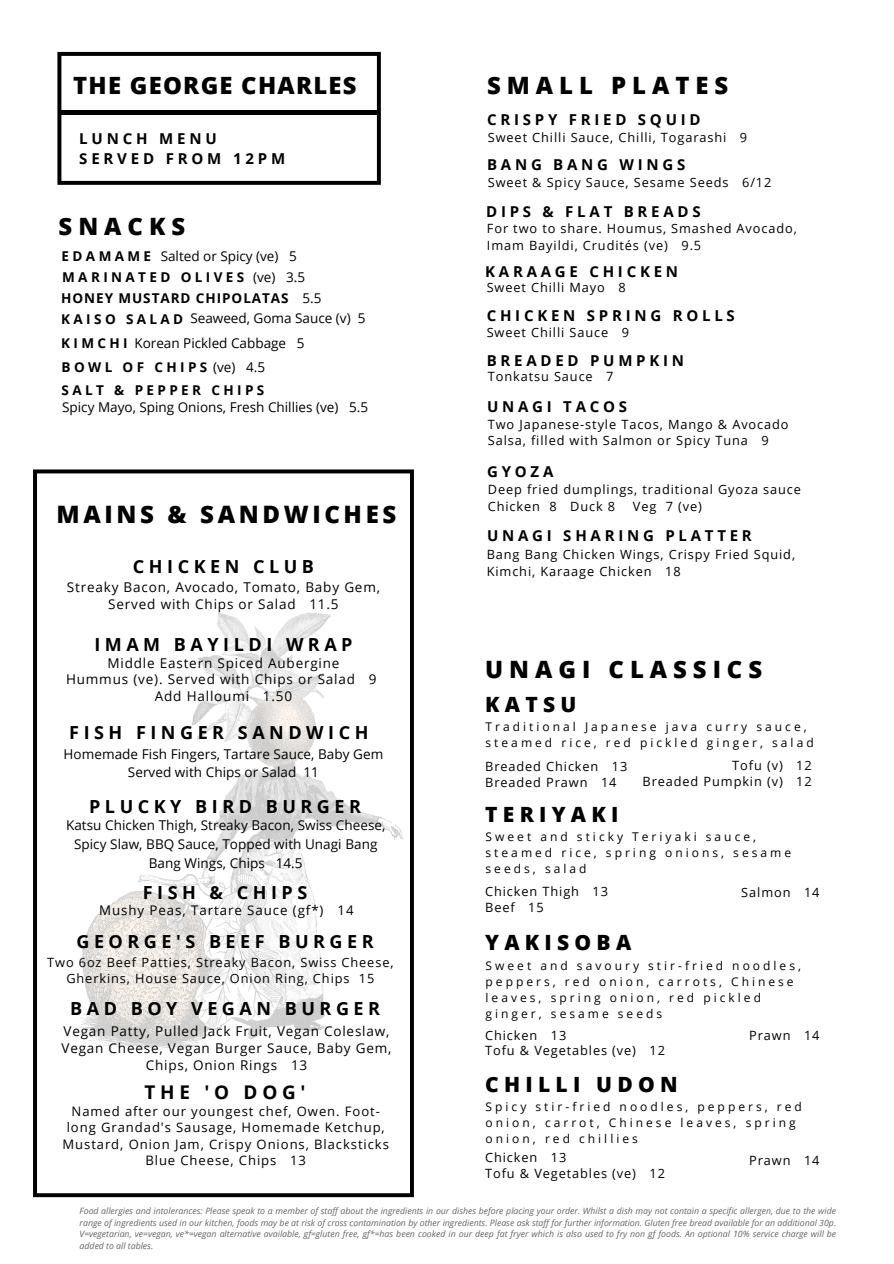
<style>
.page{position:relative;width:894px;height:1264px;background:#fff}
.page>*{position:absolute;margin:0;border:0;box-sizing:border-box;transform-origin:0 0}
.t1{font:800 24px "Open Sans";letter-spacing:.15em;color:#000}
.t2{font:800 23.85px "Open Sans";letter-spacing:.25em;color:#000}
.t3{font:800 23.85px "Open Sans";letter-spacing:.055em;color:#000}
.t4{font:800 21px "Open Sans";letter-spacing:.25em;color:#000}
.t5{font:700 18.9px "Open Sans";letter-spacing:.25em;color:#000}
.t6{font:700 18px "Open Sans";letter-spacing:.25em;color:#000}
.t7{font:700 15px "Open Sans";letter-spacing:.25em;color:#000}
.t8{font:13.5px/18.8px "Open Sans";letter-spacing:.005em;color:#000;text-align:center}
.t9{font:13.5px/17.1px "Open Sans";letter-spacing:.06em;color:#000;text-align:center}
.t10{font:700 13.5px "Open Sans";letter-spacing:.25em;color:#000}
.t11{font:700 13.5px "Open Sans";letter-spacing:.07em;color:#000}
.t12{font:13.35px "Open Sans";letter-spacing:.07em;color:#000}
.t13{font:13.05px/16.4px "Open Sans";letter-spacing:.07em;color:#000;text-align:center}
.t14{font:12.75px/17px "Open Sans";letter-spacing:.07em;color:#000}
.t15{font:12px/16px "Open Sans";letter-spacing:.25em;color:#000}
.t16{font:italic 8.7px/11.7px "Open Sans";color:#666;text-align:justify}
.s1{font-weight:400}
</style>
<div class="page">
<svg style="left:57px;top:52px;width:324px;height:133px"></svg>
<svg style="left:33px;top:469px;width:381px;height:728px"></svg>
<div style="left:59px;top:110px;width:320px;height:5px;background:#000"></div>
<img style="left:35px;top:561px;width:379px;height:544px">
<p class="t3" style="left:73px;top:69px;width:285px">THE GEORGE CHARLES</p>
<p class="t7" style="left:79px;top:128px;width:139px">LUNCH MENU</p>
<p class="t7" style="left:79px;top:148px;width:207px">SERVED FROM 12PM</p>
<p class="t2" style="left:59px;top:209px;width:128px">SNACKS</p>
<p class="t10" style="left:62px;top:247px;width:91px">EDAMAME</p>
<p class="t8" style="left:161px;top:246px;width:138px">Salted or Spicy (ve) 5</p>
<p class="t10" style="left:62px;top:267px;width:183px">MARINATED OLIVES</p>
<p class="t8" style="left:253px;top:267px;width:53px">(ve) 3.5</p>
<p class="t11" style="left:61px;top:288px;width:229px">HONEY MUSTARD CHIPOLATAS</p>
<p class="t8" style="left:302px;top:288px;width:20px">5.5</p>
<p class="t10" style="left:61px;top:310px;width:123px">KAISO SALAD</p>
<p class="t8" style="left:190px;top:309px;width:177px">Seaweed, Goma Sauce (v) 5</p>
<p class="t10" style="left:61px;top:334px;width:68px">KIMCHI</p>
<p class="t8" style="left:134px;top:334px;width:172px">Korean Pickled Cabbage 5</p>
<p class="t10" style="left:62px;top:358px;width:205px">BOWL OF CHIPS <span class="s1">(ve) 4.5</span></p>
<p class="t10" style="left:62px;top:381px;width:204px">SALT &amp; PEPPER CHIPS</p>
<p class="t8" style="left:62px;top:397px;width:307px">Spicy Mayo, Sping Onions, Fresh Chillies (ve) 5.5</p>
<p class="t1" style="left:57px;top:497px;width:341px">MAINS &amp; SANDWICHES</p>
<p class="t6" style="left:133px;top:554px;width:182px">CHICKEN CLUB</p>
<p class="t9" style="left:67px;top:578px;width:314px">Streaky Bacon, Avocado, Tomato, Baby Gem,<br>Served with Chips or Salad 11.5</p>
<p class="t6" style="left:94px;top:631px;width:260px">IMAM BAYILDI WRAP</p>
<p class="t9" style="left:107px;top:653px;width:233px">Middle Eastern Spiced Aubergine</p>
<p class="t9" style="left:66px;top:670px;width:312px">Hummus (ve). Served with Chips or Salad 9</p>
<p class="t9" style="left:155px;top:687px;width:139px">Add Halloumi 1.50</p>
<p class="t6" style="left:69px;top:720px;width:300px">FISH FINGER SANDWICH</p>
<p class="t8" style="left:64px;top:744px;width:321px">Homemade Fish Fingers, Tartare Sauce, Baby Gem</p>
<p class="t8" style="left:128px;top:762px;width:192px">Served with Chips or Salad 11</p>
<p class="t6" style="left:89px;top:794px;width:273px">PLUCKY BIRD BURGER</p>
<p class="t8" style="left:66px;top:815px;width:321px">Katsu Chicken Thigh, Streaky Bacon, Swiss Cheese,<br>Spicy Slaw, BBQ Sauce, Topped with Unagi Bang<br>Bang Wings, Chips 14.5</p>
<p class="t6" style="left:143px;top:879px;width:166px">FISH &amp; CHIPS</p>
<p class="t12" style="left:99px;top:901px;width:256px">Mushy Peas, Tartare Sauce (gf*) 14</p>
<p class="t6" style="left:76px;top:929px;width:298px">GEORGE'S BEEF BURGER</p>
<p class="t14" style="left:47px;top:954px;width:348px;line-height:15.9px;text-align:center">Two 6oz Beef Patties, Streaky Bacon, Swiss Cheese,<br>Gherkins, House Sauce, Onion Ring, Chips 15</p>
<p class="t6" style="left:70px;top:995px;width:311px">BAD BOY VEGAN BURGER</p>
<p class="t9" style="left:61px;top:1022px;width:331px">Vegan Patty, Pulled Jack Fruit, Vegan Coleslaw,<br>Vegan Cheese, Vegan Burger Sauce, Baby Gem,<br>Chips, Onion Rings 13</p>
<p class="t5" style="left:145px;top:1079px;width:162px">THE 'O DOG'</p>
<p class="t13" style="left:63px;top:1102px;width:328px">Named after our youngest chef, Owen. Foot&shy;long Grandad's Sausage, Homemade Ketchup, Mustard, Onion Jam, Crispy Onions, Blacksticks Blue Cheese, Chips 13</p>
<p class="t2" style="left:487px;top:69px;width:243px">SMALL PLATES</p>
<p class="t7" style="left:487px;top:109px;width:215px">CRISPY FRIED SQUID</p>
<p class="t14" style="left:487px;top:128px;width:261px">Sweet Chilli Sauce, Chilli, Togarashi 9</p>
<p class="t7" style="left:487px;top:154px;width:200px">BANG BANG WINGS</p>
<p class="t14" style="left:487px;top:173px;width:285px">Sweet &amp; Spicy Sauce, Sesame Seeds 6/12</p>
<p class="t7" style="left:486px;top:201px;width:216px">DIPS &amp; FLAT BREADS</p>
<p class="t14" style="left:487px;top:220px;width:311px">For two to share. Houmus, Smashed Avocado,<br>Imam Bayildi, Crudités (ve) 9.5</p>
<p class="t14" style="left:486px;top:279px;width:140px">Sweet Chilli Mayo 8</p>
<p class="t14" style="left:486px;top:323px;width:144px">Sweet Chilli Sauce 9</p>
<p class="t14" style="left:487px;top:367px;width:127px">Tonkatsu Sauce 7</p>
<p class="t7" style="left:485px;top:261px;width:194px">KARAAGE CHICKEN</p>
<p class="t7" style="left:486px;top:305px;width:249px">CHICKEN SPRING ROLLS</p>
<p class="t7" style="left:486px;top:350px;width:199px">BREADED PUMPKIN</p>
<p class="t7" style="left:487px;top:396px;width:141px">UNAGI TACOS</p>
<p class="t14" style="left:487px;top:415px;width:302px">Two Japanese-style Tacos, Mango &amp; Avocado<br>Salsa, filled with Salmon or Spicy Tuna 9</p>
<p class="t7" style="left:487px;top:461px;width:68px">GYOZA</p>
<p class="t14" style="left:487px;top:480px;width:314px">Deep fried dumplings, traditional Gyoza sauce</p>
<p class="t14" style="left:487px;top:497px;width:129px">Chicken 8 Duck 8</p>
<p class="t14" style="left:632px;top:497px;width:70px">Veg 7 (ve)</p>
<p class="t7" style="left:487px;top:525px;width:266px">UNAGI SHARING PLATTER</p>
<p class="t14" style="left:486px;top:545px;width:310px">Bang Bang Chicken Wings, Crispy Fried Squid,<br>Kimchi, Karaage Chicken 18</p>
<p class="t2" style="left:485px;top:652px;width:278px">UNAGI CLASSICS</p>
<p class="t4" style="left:485px;top:689px;width:93px">KATSU</p>
<p class="t15" style="left:485px;top:718px;width:329px">Traditional Japanese java curry sauce, steamed rice, red pickled ginger, salad</p>
<p class="t14" style="left:485px;top:757px;width:144px">Breaded Chicken 13</p>
<p class="t14" style="left:485px;top:773px;width:133px">Breaded Prawn 14</p>
<p class="t4" style="left:485px;top:799px;width:135px">TERIYAKI</p>
<p class="t15" style="left:485px;top:828px;width:307px">Sweet and sticky Teriyaki sauce, steamed rice, spring onions, sesame seeds, salad</p>
<p class="t14" style="left:485px;top:882px;width:124px">Chicken Thigh 13</p>
<p class="t14" style="left:485px;top:898px;width:60px">Beef 15</p>
<p class="t4" style="left:485px;top:927px;width:147px">YAKISOBA</p>
<p class="t15" style="left:485px;top:957px;width:317px">Sweet and savoury stir-fried noodles, peppers, red onion, carrots, Chinese leaves, spring onion, red pickled ginger, sesame seeds</p>
<p class="t14" style="left:485px;top:1026px;width:83px">Chicken 13</p>
<p class="t14" style="left:485px;top:1041px;width:181px">Tofu &amp; Vegetables (ve) 12</p>
<p class="t4" style="left:485px;top:1069px;width:194px">CHILLI UDON</p>
<p class="t15" style="left:485px;top:1097px;width:318px">Spicy stir-fried noodles, peppers, red onion, carrot, Chinese leaves, spring onion, red chillies</p>
<p class="t14" style="left:485px;top:1148px;width:83px">Chicken 13</p>
<p class="t14" style="left:485px;top:1164px;width:181px">Tofu &amp; Vegetables (ve) 12</p>
<p class="t14" style="left:732px;top:757px;width:81px">Tofu (v) 12</p>
<p class="t14" style="left:642px;top:773px;width:171px">Breaded Pumpkin (v) 12</p>
<p class="t14" style="left:741px;top:883px;width:80px">Salmon 14</p>
<p class="t14" style="left:749px;top:1026px;width:72px">Prawn 14</p>
<p class="t14" style="left:749px;top:1151px;width:72px">Prawn 14</p>
<p class="t16" style="left:80px;top:1204px;width:758px">Food allergies and intolerances: Please speak to a member of staff about the ingredients in our dishes before placing your order. Whilst a dish may not contain a specific allergen, due to the wide range of ingredients used in our kitchen, foods may be at risk of cross contamination by other ingredients. Please ask staff for further information. Gluten free bread available for an additional 30p.<br>V=vegetarian, ve=vegan, ve*=vegan alternative available, gf=gluten free, gf*=has been cooked in our deep fat fryer which is also used to fry non gf foods. An optional 10% service charge will be added to all tables.</p>
</div>
